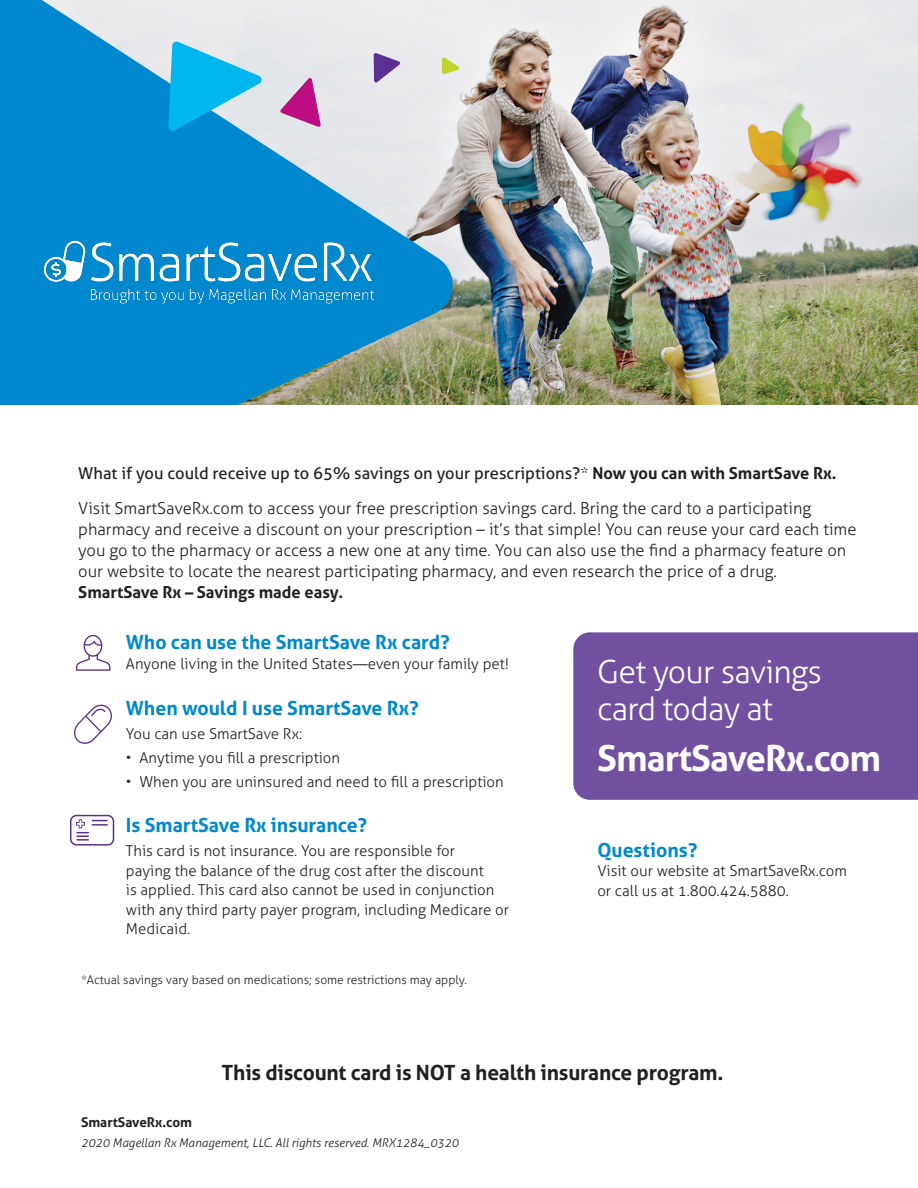
<style>
.page{position:relative;width:918px;height:1188px;background:#fff}
.page>*{position:absolute;margin:0;border:0;box-sizing:border-box;transform-origin:0 0}
.t1{font:700 36px "Aller";letter-spacing:-.025em;color:#fff}
.t2{font:300 31.95px/36.3px "Aller";letter-spacing:-.025em;color:#fff}
.Small_headline{font:700 21px "Aller";letter-spacing:-.01em;color:#231f20}
.Body_copy{font:700 19.5px "Aller";color:#0088ce}
.t3{font:300 16.5px/21px "Aller";color:#231f20}
.t4{font:16.5px "Aller";color:#231f20}
.Body_copy-2{font:300 15px/19.5px "Aller";color:#231f20}
.t5{font:700 13.5px "Aller";color:#231f20}
.Body_copy-3{font:300 12px "Aller";color:#231f20}
.t6{font:italic 300 12px "Aller";color:#231f20}
.s1{font-weight:300}
.s2{font-weight:700}
</style>
<div class="page">
<img style="left:453px;top:0;width:465px;height:405px">
<svg style="left:0;top:0;width:453px;height:405px;background:#58a8cf"></svg>
<svg style="left:374px;top:53px;width:26px;height:30px"></svg>
<svg style="left:442px;top:57px;width:18px;height:17px"></svg>
<svg style="left:280px;top:77px;width:41px;height:50px;background:#cf7ab6"></svg>
<svg style="left:168px;top:41px;width:95px;height:91px;background:#56c3e9"></svg>
<img style="left:29px;top:224px;width:370px;height:98px">
<div style="left:573px;top:632px;width:345px;height:168px;background:#7250a0"></div>
<svg style="left:76px;top:635px;width:34px;height:36px"></svg>
<svg style="left:74px;top:705px;width:38px;height:39px"></svg>
<svg style="left:70px;top:814px;width:45px;height:32px"></svg>
<p class="t4" style="left:78px;top:464px;width:760px">What if you could receive up to 65% savings on your prescriptions?<span class="s1">*</span> <span class="s2">Now you can with SmartSave Rx.</span></p>
<p class="t3" style="left:78px;top:498px;width:780px">Visit SmartSaveRx.com to access your free prescription savings card. Bring the card to a participating pharmacy and receive a discount on your prescription – it’s that simple! You can reuse your card each time you go to the pharmacy or access a new one at any time. You can also use the find a pharmacy feature on our website to locate the nearest participating pharmacy, and even research the price of a drug.<br><span class="s2">SmartSave Rx – Savings made easy.</span></p>
<p class="Body_copy" style="left:126px;top:630px;width:325px">Who can use the SmartSave Rx card?</p>
<p class="Body_copy-2" style="left:126px;top:654px;width:385px">Anyone living in the United States—even your family pet!</p>
<p class="Body_copy" style="left:126px;top:696px;width:294px">When would I use SmartSave Rx?</p>
<p class="Body_copy-2" style="left:126px;top:723px;width:178px">You can use SmartSave Rx:</p>
<p class="Body_copy-2" style="left:126px;top:747px;width:216px">• Anytime you fill a prescription</p>
<p class="Body_copy-2" style="left:126px;top:771px;width:379px">• When you are uninsured and need to fill a prescription</p>
<p class="Body_copy" style="left:126px;top:813px;width:242px">Is SmartSave Rx insurance?</p>
<p class="Body_copy-2" style="left:126px;top:841px;width:385px">This card is not insurance. You are responsible for<br>paying the balance of the drug cost after the discount<br>is applied. This card also cannot be used in conjunction with any third party payer program, including Medicare or Medicaid.</p>
<p class="Body_copy-3" style="left:81px;top:972px;width:388px">*Actual savings vary based on medications; some restrictions may apply.</p>
<p class="t2" style="left:597px;top:654px;width:226px">Get your savings card today at</p>
<p class="t1" style="left:597px;top:736px;width:285px">SmartSaveRx.com</p>
<p class="Body_copy" style="left:597px;top:838px;width:102px">Questions?</p>
<p class="Body_copy-2" style="left:597px;top:861px;width:251px">Visit our website at SmartSaveRx.com or call us at 1.800.424.5880.</p>
<p class="Small_headline" style="left:222px;top:1060px;width:503px">This discount card is NOT a health insurance program.</p>
<p class="t5" style="left:81px;top:1114px;width:113px">SmartSaveRx.com</p>
<p class="t6" style="left:81px;top:1135px;width:379px">2020 Magellan Rx Management, LLC. All rights reserved. MRX1284_0320</p>
</div>
